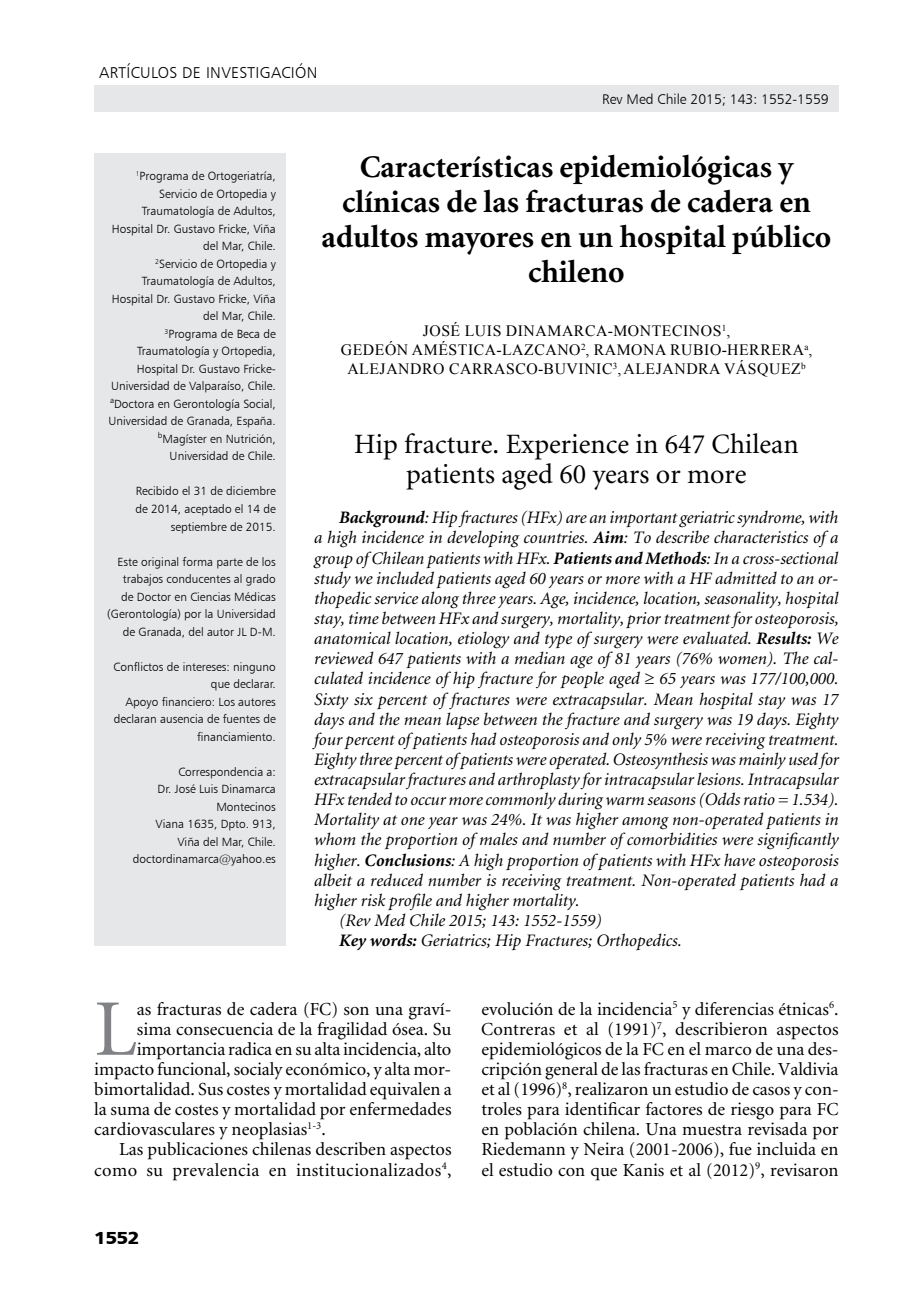
<style>
.page{position:relative;width:918px;height:1315px;background:#fff}
.page>*{position:absolute;margin:0;border:0;box-sizing:border-box;transform-origin:0 0}
.t1{font:80.33px "Minion";color:#808285}
.t2{font:700 31.5px/35px "Minion";color:#000;text-align:center}
.t3{font:28px/29.8px "Minion";color:#000;text-align:center}
.t4{font:18.38px/20.1px "Minion";color:#000;text-align:justify}
.t5{font:18.38px "Minion";letter-spacing:.02em;color:#000}
.t6{font:italic 17.5px "Minion";color:#000}
.t7{font:17.5px "Humanist 777 BT Black B";color:#000;scale:1.1 1}
.t8{font:15.75px/18.9px "Times New Roman";letter-spacing:.035em;color:#000;text-align:center}
.t9{font:15.75px "Humanist 777 BT Light B";color:#000}
.t10{font:14px "Humanist 777 BT Light B";color:#000}
.t11{font:11.9px/17.5px "Humanist 777 BT Light B";color:#000;text-align:right}
.s1{font-weight:700}
</style>
<div class="page">
<div style="left:94px;top:85px;width:744px;height:26px;background:#e6e7e8"></div>
<div style="left:94px;top:154px;width:192px;height:792px;background:#e6e7e8"></div>
<p class="t9" style="left:99px;top:63px;width:41px">Artículosde</p>
<p class="t9" style="left:206px;top:63px;width:14px">Investigaci</p>
<p class="t9" style="left:295px;top:63px;width:21px">ón</p>
<p class="t10" style="left:602px;top:90px;width:228px">Rev Med Chile 2015; 143: 1552-1559</p>
<p class="t11" style="left:108px;top:167px;width:169px"><sup>1</sup>Programa de Ortogeriatría,<br>Servicio de Ortopedia y<br>Traumatología de Adultos,<br>Hospital Dr. Gustavo Fricke, Viña del Mar, Chile.<br><sup>2</sup>Servicio de Ortopedia y<br>Traumatología de Adultos,<br>Hospital Dr. Gustavo Fricke, Viña del Mar, Chile.<br><sup>3</sup>Programa de Beca de<br>Traumatología y Ortopedia,<br>Hospital Dr. Gustavo Fricke-<br>Universidad de Valparaíso, Chile. <sup>a</sup>Doctora en Gerontología Social,<br>Universidad de Granada, España. <sup>b</sup>Magíster en Nutrición,<br>Universidad de Chile.</p>
<p class="t11" style="left:135px;top:482px;width:142px">Recibido el 31 de diciembre de 2014, aceptado el 14 de septiembre de 2015.</p>
<p class="t11" style="left:107px;top:552px;width:170px">Este original forma parte de los trabajos conducentes al grado<br>de Doctor en Ciencias Médicas (Gerontología) por la Universidad de Granada, del autor JL D-M.</p>
<p class="t11" style="left:114px;top:657px;width:164px">Conflictos de intereses: ninguno que declarar.<br>Apoyo financiero: Los autores declaran ausencia de fuentes de financiamiento.</p>
<p class="t11" style="left:133px;top:762px;width:145px">Correspondencia a:<br>Dr. José Luis Dinamarca<br>Montecinos<br>Viana 1635, Dpto. 913,<br>Viña del Mar, Chile. doctordinamarca@yahoo.es</p>
<h2 class="t2" style="left:322px;top:151px;width:511px">Características epidemiológicas y clínicas de las fracturas de cadera en adultos mayores en un hospital público chileno</h2>
<p class="t8" style="left:341px;top:321px;width:473px">JOSÉ LUIS DINAMARCA-MONTECINOS<sup>1</sup>,<br>GEDEÓN AMÉSTICA-LAZCANO<sup>2</sup>, RAMONA RUB IO-HERRERA<sup>A</sup>,<br>ALEJANDRO CARRASCO-BUVINIC <sup>3</sup>,ALEJANDRA VÁSQUEZ<sup>B</sup></p>
<h3 class="t3" style="left:354px;top:430px;width:446px">Hip fracture. Experience in 647 Chilean patients aged 60 years or more</h3>
<p class="t6" style="left:339px;top:509px;width:501px"><span class="s1">Background</span>: Hip fractures (HFx) are an important geriatric syndrome, with</p>
<p class="t6" style="left:314px;top:529px;width:526px">a high incidence in developing countries. <span class="s1">Aim</span>: To describe characteristics of a</p>
<p class="t6" style="left:314px;top:549px;width:525px">group of Chilean patients with HFx. <span class="s1">Patients and Methods</span>: In a cross-sectional</p>
<p class="t6" style="left:314px;top:569px;width:526px">study we included patients aged 60 years or more with a HF admitted to an or-</p>
<p class="t6" style="left:314px;top:589px;width:526px">thopedic service along three years. Age, incidence, location, seasonality, hospital</p>
<p class="t6" style="left:314px;top:610px;width:526px">stay, time between HFx and surgery, mortality, prior treatment for osteoporosis,</p>
<p class="t6" style="left:314px;top:630px;width:526px">anatomical location, etiology and type of surgery were evaluated. <span class="s1">Results:</span> We</p>
<p class="t6" style="left:314px;top:650px;width:526px">reviewed 647 patients with a median age of 81 years (76% women). The cal-</p>
<p class="t6" style="left:314px;top:670px;width:526px">culated incidence of hip fracture for people aged ≥ 65 years was 177/100,000.</p>
<p class="t6" style="left:314px;top:690px;width:526px">Sixty six percent of fractures were extracapsular. Mean hospital stay was 17</p>
<p class="t6" style="left:314px;top:710px;width:526px">days and the mean lapse between the fracture and surgery was 19 days. Eighty</p>
<p class="t6" style="left:314px;top:730px;width:526px">four percent of patients had osteoporosis and only 5% were receiving treatment.</p>
<p class="t6" style="left:314px;top:750px;width:526px">Eighty three percent of patients were operated. Osteosynthesis was mainly used for</p>
<p class="t6" style="left:314px;top:771px;width:526px">extracapsular fractures and arthroplasty for intracapsular lesions. Intracapsular</p>
<p class="t6" style="left:314px;top:791px;width:526px">HFx tended to occur more commonly during warm seasons (Odds ratio = 1.534).</p>
<p class="t6" style="left:314px;top:811px;width:526px">Mortality at one year was 24%. It was higher among non-operated patients in</p>
<p class="t6" style="left:314px;top:831px;width:526px">whom the proportion of males and number of comorbidities were significantly</p>
<p class="t6" style="left:314px;top:851px;width:526px">higher. <span class="s1">Conclusions</span>: A high proportion of patients with HFx have osteoporosis</p>
<p class="t6" style="left:314px;top:871px;width:526px">albeit a reduced number is receiving treatment. Non-operated patients had a</p>
<p class="t6" style="left:314px;top:891px;width:267px">higher risk profile and higher mortality.</p>
<p class="t6" style="left:339px;top:911px;width:264px">(Rev Med Chile 2015; 143: 1552-1559)</p>
<p class="t6" style="left:339px;top:932px;width:344px"><span class="s1">Key words:</span> Geriatrics; Hip Fractures; Orthopedics.</p>
<h1 class="t1" style="left:94px;top:989px;width:44px">L</h1>
<p class="t4" style="left:137px;top:999px;width:316px">as fracturas de cadera (FC) son una graví-</p>
<p class="t4" style="left:137px;top:1019px;width:316px">sima consecuencia de la fragilidad ósea. Su</p>
<p class="t4" style="left:137px;top:1039px;width:316px">importancia radica en su alta incidencia, alto</p>
<p class="t4" style="left:94px;top:1059px;width:358px">impacto funcional, socialy económico, y alta mor-</p>
<p class="t4" style="left:94px;top:1079px;width:359px">bimortalidad. Sus costes y mortalidad equivalen a</p>
<p class="t4" style="left:94px;top:1100px;width:359px">la suma de costes y mortalidad por enfermedades</p>
<p class="t4" style="left:94px;top:1120px;width:233px">cardiovasculares y neoplasias<sup>1-3</sup>.</p>
<p class="t4" style="left:119px;top:1140px;width:334px">Las publicaciones chilenas describen aspectos</p>
<p class="t5" style="left:94px;top:1160px;width:359px">como su prevalencia en institucionalizados<sup>4</sup>,</p>
<p class="t7" style="left:94px;top:1226px;width:43px">1552</p>
<p class="t4" style="left:481px;top:999px;width:359px">evolución de la incidencia<sup>5</sup> y diferencias étnicas<sup>6</sup>.<br>Contreras et al (1991)<sup>7</sup>, describieron aspectos epidemiológicos de la FC en el marco de una des&shy;cripción general de las fracturas en Chile. Valdivia et al (1996)<sup>8</sup>, realizaron un estudio de casos y con&shy;troles para identificar factores de riesgo para FC en población chilena. Una muestra revisada por Riedemann y Neira (2001-2006), fue incluida en el estudio con que Kanis et al (2012)<sup>9</sup>, revisaron</p>
</div>
